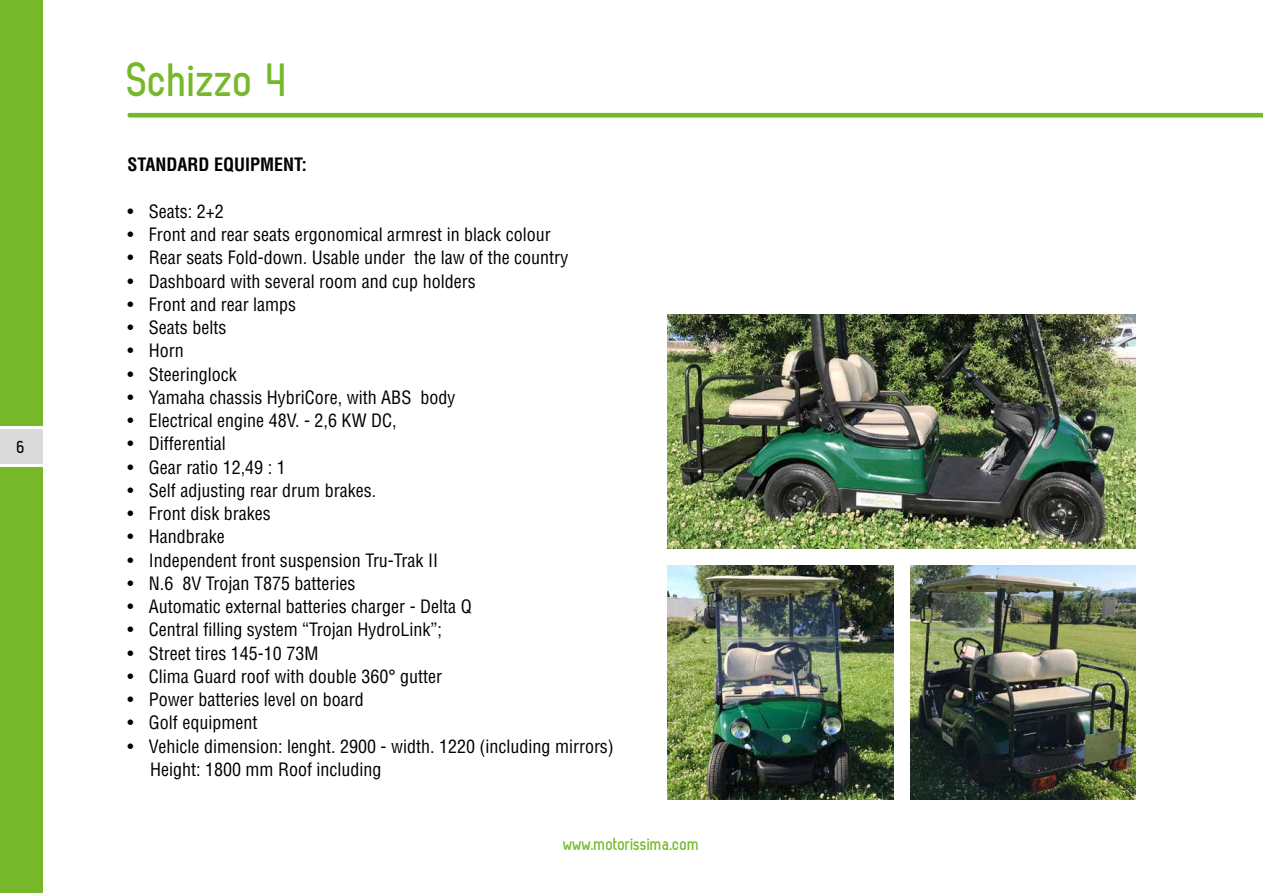
<style>
.page{position:relative;width:1263px;height:893px;background:#fff}
.page>*{position:absolute;margin:0;border:0;box-sizing:border-box;transform-origin:0 0}
.t1{font:700 48px "Zag";color:#76b82a}
.t2{font:condensed 18px/23.2px "Helvetica";color:#000}
.t3{font:700 18px "Zag";color:#76b82a}
.t4{font:700 condensed 18px "Helvetica";color:#000}
.t5{font:700 18px "Zag";color:#000}
</style>
<div class="page">
<div style="left:0;top:0;width:43px;height:425px;background:#76b82a"></div>
<div style="left:0;top:429px;width:43px;height:34px;background:#dadada"></div>
<div style="left:0;top:468px;width:43px;height:425px;background:#76b82a"></div>
<svg style="left:128px;top:112px;width:1135px;height:6px;background:#94c758"></svg>
<img style="left:668px;top:315px;width:467px;height:234px">
<img style="left:910px;top:566px;width:225px;height:233px">
<img style="left:668px;top:566px;width:225px;height:233px">
<p class="t5" style="left:17px;top:437px;width:10px">6</p>
<h1 class="t1" style="left:128px;top:53px;width:162px">Schizzo 4</h1>
<p class="t4" style="left:128px;top:154px;width:181px">STANDARD EQUIPMENT:</p>
<p class="t2" style="left:128px;top:199px;width:98px">• Seats: 2+2</p>
<p class="t2" style="left:128px;top:222px;width:425px">• Front and rear seats ergonomical armrest in black colour</p>
<p class="t2" style="left:128px;top:246px;width:442px">• Rear seats Fold-down. Usable under the law of the country</p>
<p class="t2" style="left:128px;top:269px;width:350px">• Dashboard with several room and cup holders</p>
<p class="t2" style="left:128px;top:292px;width:170px">• Front and rear lamps</p>
<p class="t2" style="left:128px;top:315px;width:100px">• Seats belts</p>
<p class="t2" style="left:128px;top:339px;width:58px">• Horn</p>
<p class="t2" style="left:128px;top:362px;width:111px">• Steeringlock</p>
<p class="t2" style="left:128px;top:385px;width:329px">• Yamaha chassis HybriCore, with ABS body</p>
<p class="t2" style="left:128px;top:408px;width:271px">• Electrical engine 48V. - 2,6 KW DC,</p>
<p class="t2" style="left:128px;top:432px;width:100px">• Differential</p>
<p class="t2" style="left:128px;top:455px;width:160px">• Gear ratio 12,49 : 1</p>
<p class="t2" style="left:128px;top:478px;width:250px">• Self adjusting rear drum brakes.</p>
<p class="t2" style="left:128px;top:502px;width:145px">• Front disk brakes</p>
<p class="t2" style="left:128px;top:525px;width:99px">• Handbrake</p>
<p class="t2" style="left:128px;top:548px;width:312px">• Independent front suspension Tru-Trak II</p>
<p class="t2" style="left:128px;top:571px;width:229px">• N.6 8V Trojan T875 batteries</p>
<p class="t2" style="left:128px;top:595px;width:346px">• Automatic external batteries charger - Delta Q</p>
<p class="t2" style="left:128px;top:618px;width:316px">• Central filling system “Trojan HydroLink”;</p>
<p class="t2" style="left:128px;top:641px;width:192px">• Street tires 145-10 73M</p>
<p class="t2" style="left:128px;top:664px;width:316px">• Clima Guard roof with double 360° gutter</p>
<p class="t2" style="left:128px;top:688px;width:238px">• Power batteries level on board</p>
<p class="t2" style="left:128px;top:711px;width:131px">• Golf equipment</p>
<p class="t2" style="left:150px;top:734px;width:465px;text-indent:-22px">• Vehicle dimension: lenght. 2900 - width. 1220 (including mirrors)<br>Height: 1800 mm Roof including</p>
<p class="t3" style="left:563px;top:834px;width:138px">www.motorissima.com</p>
</div>
